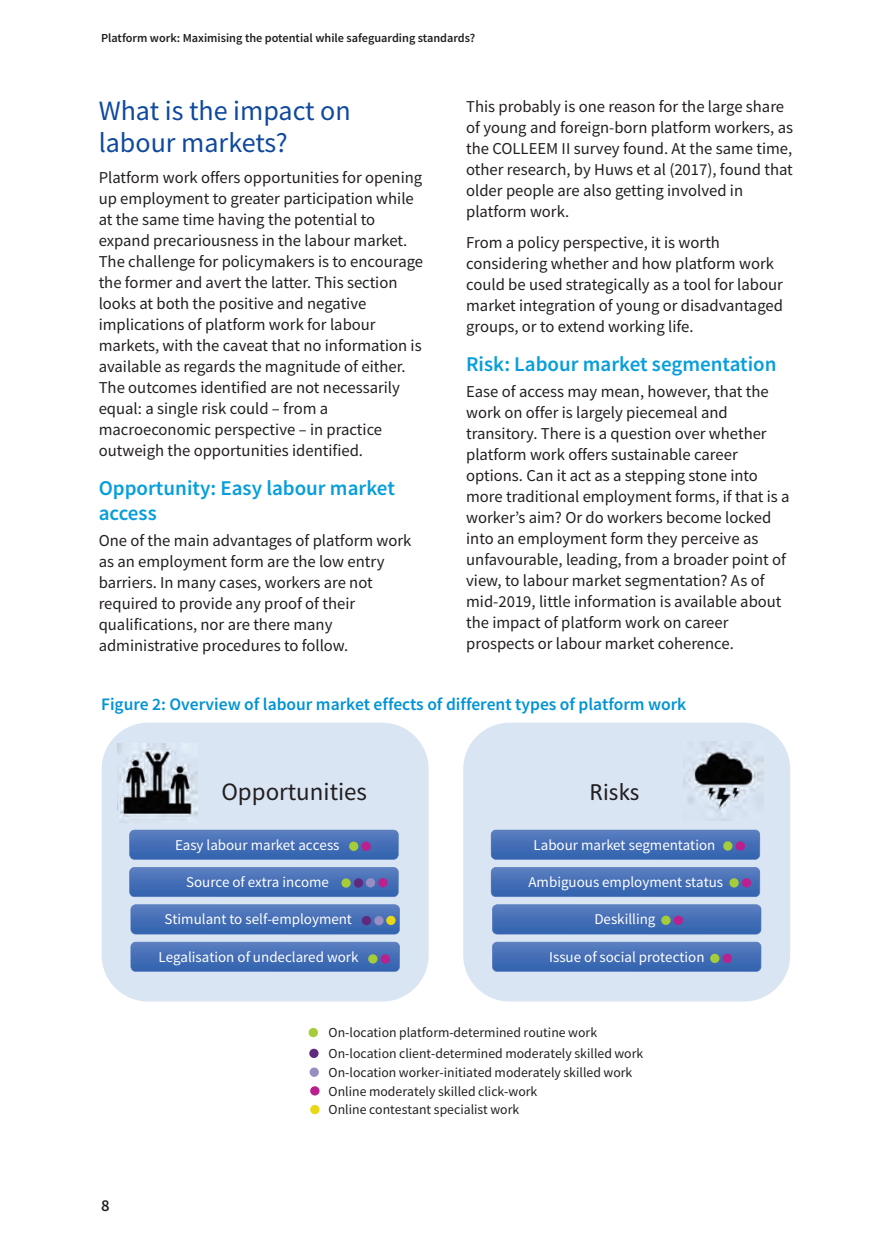
<style>
.page{position:relative;width:874px;height:1241px;background:#fff}
.page>*{position:absolute;margin:0;border:0;box-sizing:border-box;transform-origin:0 0}
.t1{font:28px/31.5px "Source Sans Pro";color:#0f499d}
.t2{font:25.03px "Source Sans Pro";color:#231f20}
.t3{font:25.03px "Calibri";color:#231f20}
.t4{font:600 21px/24.5px "Source Sans Pro";color:#069edb}
.t5{font:600 17.5px "Source Sans Pro";color:#0093d5}
.t6{font:16.62px/21px "Source Sans Pro";color:#231f20}
.t7{font:600 16.62px "Source Sans Pro";color:#231f20}
.t8{font:15.05px "Source Sans Pro";color:#fff}
.t9{font:13.65px/18.7px "Source Sans Pro";color:#231f20}
.t10{font:600 12.25px "Source Sans Pro";color:#231f20}
.s1{font-family:"Calibri"}
</style>
<div class="page">
<div style="left:102px;top:722px;width:326px;height:279px;background:#dae5f4;border-radius:46px"></div>
<img style="left:117px;top:743px;width:80px;height:79px">
<svg style="left:129px;top:829px;width:269px;height:30px;background:#4a73b8"></svg>
<svg style="left:129px;top:867px;width:269px;height:30px;background:#4871b7"></svg>
<svg style="left:130px;top:904px;width:269px;height:30px;background:#4872b7"></svg>
<svg style="left:130px;top:941px;width:269px;height:30px;background:#4b73b9"></svg>
<div style="left:463px;top:722px;width:326px;height:279px;background:#dae5f4;border-radius:46px"></div>
<svg style="left:490px;top:829px;width:269px;height:30px;background:#4a73b8"></svg>
<svg style="left:490px;top:867px;width:269px;height:29px;background:#4871b7"></svg>
<svg style="left:492px;top:904px;width:268px;height:30px;background:#4871b7"></svg>
<svg style="left:492px;top:941px;width:268px;height:30px;background:#4a73b8"></svg>
<img style="left:683px;top:741px;width:79px;height:79px">
<div style="left:349px;top:841px;width:9px;height:9px;background:#a5cd3a;border-radius:50%"></div>
<div style="left:361px;top:841px;width:9px;height:9px;background:#ba208e;border-radius:50%"></div>
<svg style="left:722px;top:841px;width:10px;height:9px"></svg>
<div style="left:735px;top:841px;width:9px;height:9px;background:#ba208e;border-radius:50%"></div>
<div style="left:661px;top:915px;width:9px;height:9px;background:#a5cd3a;border-radius:50%"></div>
<div style="left:673px;top:915px;width:9px;height:9px;background:#ba208e;border-radius:50%"></div>
<svg style="left:308px;top:1027px;width:10px;height:10px"></svg>
<div style="left:309px;top:1048px;width:9px;height:9px;background:#5f297e;border-radius:50%"></div>
<div style="left:309px;top:1067px;width:10px;height:9px;background:#978ec4;border-radius:50%"></div>
<div style="left:310px;top:1086px;width:9px;height:9px;background:#ba208e;border-radius:50%"></div>
<div style="left:310px;top:1104px;width:9px;height:10px;background:#e9d716;border-radius:50%"></div>
<svg style="left:361px;top:915px;width:10px;height:10px"></svg>
<div style="left:374px;top:915px;width:9px;height:10px;background:#978ec4;border-radius:50%"></div>
<div style="left:386px;top:915px;width:9px;height:9px;background:#e9d716;border-radius:50%"></div>
<div style="left:341px;top:878px;width:9px;height:9px;background:#a5cd3a;border-radius:50%"></div>
<div style="left:353px;top:878px;width:10px;height:9px;background:#5f297e;border-radius:50%"></div>
<div style="left:365px;top:878px;width:10px;height:9px;background:#978ec4;border-radius:50%"></div>
<svg style="left:378px;top:877px;width:9px;height:10px"></svg>
<div style="left:368px;top:954px;width:9px;height:9px;background:#a5cd3a;border-radius:50%"></div>
<div style="left:380px;top:954px;width:10px;height:9px;background:#ba208e;border-radius:50%"></div>
<div style="left:729px;top:878px;width:9px;height:9px;background:#a5cd3a;border-radius:50%"></div>
<div style="left:741px;top:878px;width:9px;height:9px;background:#ba208e;border-radius:50%"></div>
<svg style="left:709px;top:953px;width:10px;height:9px"></svg>
<div style="left:722px;top:953px;width:9px;height:9px;background:#ba208e;border-radius:50%"></div>
<p class="t10" style="left:101px;top:33px;width:375px">Platform work: Maximising the potential while safeguarding standards?</p>
<p class="t1" style="left:99px;top:98px;width:253px">What is the impact on labour markets?</p>
<p class="t6" style="left:99px;top:168px;width:326px">Platform work offers opportunities for opening up employment to greater participation while at the same time having the potential to expand precariousness in the labour market.<br>The challenge for policymakers is to encourage the former and avert the latter. This section looks at both the positive and negative implications of platform work for labour markets, with the caveat that no information is available as regards the magnitude of either.<br>The outcomes identified are not necessarily equal: a single risk could – from a macroeconomic perspective – in practice outweigh the opportunities identified.</p>
<p class="t4" style="left:99px;top:478px;width:297px">Opportunity: Easy labour market access</p>
<p class="t6" style="left:99px;top:531px;width:314px">One of the main advantages of platform work as an employment form are the low entry barriers. In many cases, workers are not required to provide any proof of their qualifications, nor are there many administrative procedures to follow.</p>
<p class="t6" style="left:466px;top:97px;width:328px">This probably is one reason for the large share of young and foreign-born platform workers, as the COLLEEM II survey found. At the same time, other research, by Huws et al (2017), found that older people are also getting involved in platform work.</p>
<p class="t6" style="left:466px;top:233px;width:318px">From a policy perspective, it is worth considering whether and how platform work could be used strategically as a tool for labour market integration of young or disadvantaged groups, or to extend working life.</p>
<p class="t4" style="left:466px;top:354px;width:312px">Risk: Labour market segmentation</p>
<p class="t6" style="left:466px;top:382px;width:325px">Ease of access may mean, however, that the work on offer is largely piecemeal and transitory. There is a question over whether platform work offers sustainable career options. Can it act as a stepping stone into more traditional employment forms, if that is a worker’s aim? Or do workers become locked into an employment form they perceive as unfavourable, leading, from a broader point of view, to labour market segmentation? As of mid-2019, little information is available about the impact of platform work on career prospects or labour market coherence.</p>
<p class="t5" style="left:101px;top:697px;width:586px">Figure 2: Overview of labour market effects of different types of platform work</p>
<p class="t2" style="left:221px;top:781px;width:147px">Opportunities</p>
<p class="t8" style="left:175px;top:838px;width:166px">Easy-labour-market-access</p>
<p class="t8" style="left:186px;top:876px;width:144px">Source-of-extra-income</p>
<p class="t8" style="left:164px;top:913px;width:189px">Stimulant-to-self<span class="s1">-</span>employment</p>
<p class="t8" style="left:158px;top:950px;width:201px">Legalisation-of-undeclared-work</p>
<p class="t3" style="left:589px;top:776px;width:52px">Risks</p>
<p class="t8" style="left:533px;top:838px;width:183px">Labour-market-segmentation</p>
<p class="t8" style="left:528px;top:876px;width:196px">Ambiguous-employment-status</p>
<p class="t8" style="left:594px;top:913px;width:63px">Deskilling</p>
<p class="t8" style="left:549px;top:950px;width:157px">Issue-of-social-protection</p>
<p class="t7" style="left:101px;top:1199px;width:10px">8</p>
<p class="t9" style="left:328px;top:1023px;width:316px;line-height:20.7px">On<span class="s1">-</span>location-platform<span class="s1">-</span>determined-routine-work<br>On<span class="s1">-</span>location-client<span class="s1">-</span>determined-moderately-skilled-work</p>
<p class="t9" style="left:328px;top:1063px;width:305px">On<span class="s1">-</span>location-worker<span class="s1">-</span>initiated-moderately-skilled-work<br>Online-moderately-skilled-click<span class="s1">-</span>work<br>Online-contestant-specialist-work</p>
</div>
